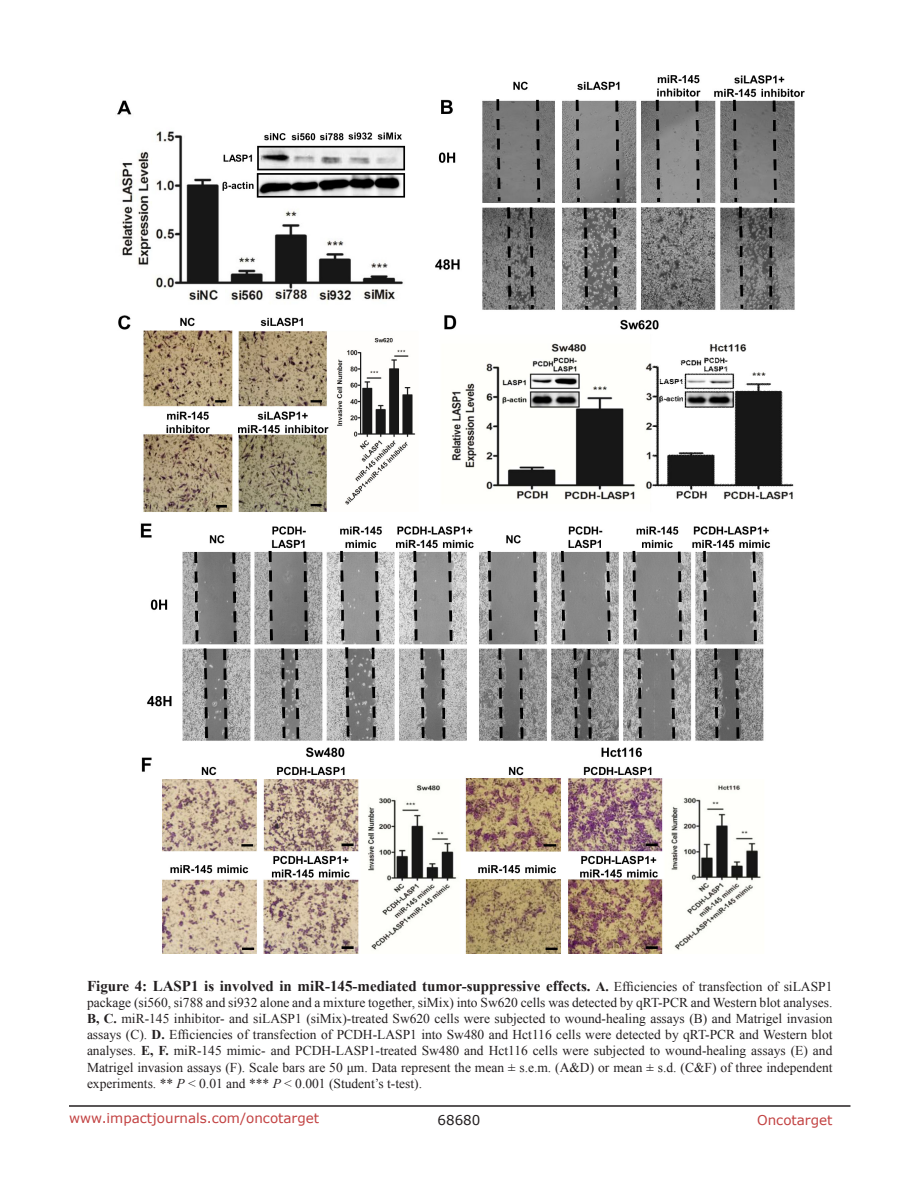
<style>
.page{position:relative;width:918px;height:1188px;background:#fff}
.page>*{position:absolute;margin:0;border:0;box-sizing:border-box;transform-origin:0 0}
.figuretext{font:700 15px "Times New Roman";color:#231f20}
.figuretext-2{font:13.5px/16.2px "Times New Roman";color:#231f20;text-align:justify}
.t1{font:13.5px "Verdana";color:#c24141}
.t2{font:13.5px "Verdana";color:#231f20}
.s1{font-size:13.5px}
.s2{font-weight:400;font-size:13.5px}
.s3{font-weight:700}
.s4{font-style:italic}
</style>
<div class="page">
<hr style="left:69px;top:1105px;width:781px;height:2px;background:#231f20">
<img style="left:117px;top:75px;width:687px;height:878px">
<p class="figuretext" style="left:87px;top:975px;width:747px">Figure 4: LASP1 is involved in miR-145-mediated tumor-suppressive effects. <span class="s1">A.</span> <span class="s2">Efficiencies of transfection of siLASP1</span></p>
<p class="figuretext-2" style="left:87px;top:994px;width:747px">package (si560, si788 and si932 alone and a mixture together, siMix) into Sw620 cells was detected by qRT-PCR and Western blot analyses.<br><span class="s3">B, C.</span> miR-145 inhibitor- and siLASP1 (siMix)-treated Sw620 cells were subjected to wound-healing assays (B) and Matrigel invasion assays (C). <span class="s3">D.</span> Efficiencies of transfection of PCDH-LASP1 into Sw480 and Hct116 cells were detected by qRT-PCR and Western blot analyses. <span class="s3">E, F.</span> miR-145 mimic- and PCDH-LASP1-treated Sw480 and Hct116 cells were subjected to wound-healing assays (E) and Matrigel invasion assays (F). Scale bars are 50 μm. Data represent the mean ± s.e.m. (A&amp;D) or mean ± s.d. (C&amp;F) of three independent experiments. ** <span class="s4">P</span> &lt; 0.01 and *** <span class="s4">P</span> &lt; 0.001 (Student’s t-test).</p>
<p class="t1" style="left:69px;top:1109px;width:252px">www.impactjournals.com/oncotarget</p>
<p class="t2" style="left:438px;top:1111px;width:44px">68680</p>
<p class="t1" style="left:757px;top:1111px;width:77px">Oncotarget</p>
</div>
